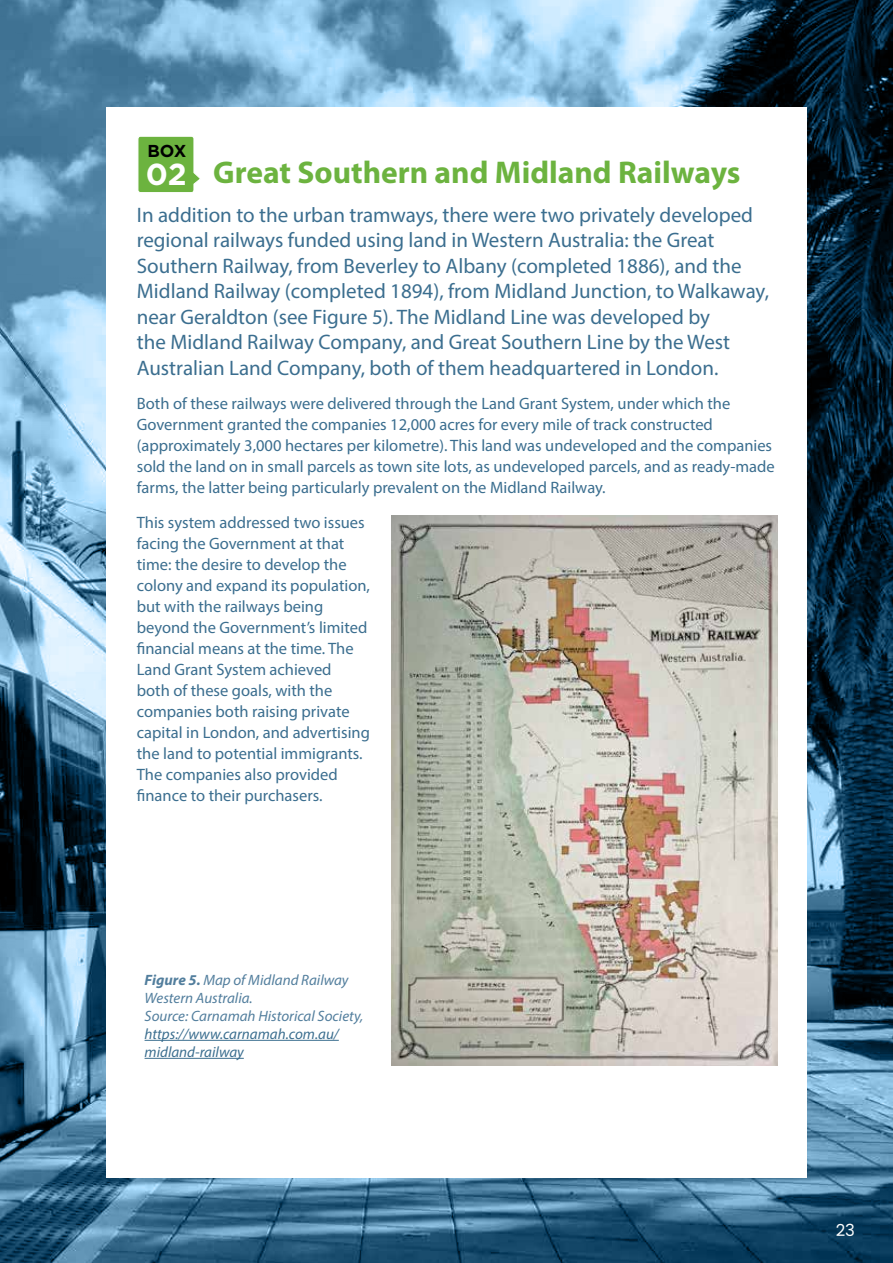
<style>
.page{position:relative;width:893px;height:1263px;background:#fff}
.page>*{position:absolute;margin:0;border:0;box-sizing:border-box;transform-origin:0 0}
.t1{font:700 31.5px "Myriad Pro";color:#6cb33f}
.t2{font:700 30.3px "Gotham";color:#fff}
.t3{font:21px/25.5px "Myriad Pro";color:#3b6e8f}
.t4{font:700 17.25px "Gotham";color:#000}
.t5{font:16.5px/21px "Myriad Pro";color:#3b6e8f}
.t6{font:16.5px "Poppins";color:#fff}
.t7{font:italic 15px/18px "Myriad Pro";color:#527e9d}
.t8{font:italic 15px/18px "Myriad Pro";color:#3b6e8f}
.s1{font-weight:700}
</style>
<div class="page">
<img style="left:0;top:0;width:893px;height:1263px">
<div style="left:106px;top:107px;width:700px;height:1070px;background:#fff"></div>
<img style="left:391px;top:515px;width:387px;height:550px">
<hr style="left:145px;top:1040px;width:194px;height:1px;background:#3b6e8f">
<hr style="left:145px;top:1058px;width:99px;height:1px;background:#3b6e8f">
<svg style="left:138px;top:136px;width:62px;height:56px;background:#7dbb55"></svg>
<p class="t4" style="left:147px;top:139px;width:41px">BOX</p>
<h2 class="t2" style="left:146px;top:154px;width:43px">02</h2>
<h1 class="t1" style="left:213px;top:151px;width:529px">Great Southern and Midland Railways</h1>
<p class="t3" style="left:137px;top:202px;width:634px">In addition to the urban tramways, there were two privately developed regional railways funded using land in Western Australia: the Great Southern Railway, from Beverley to Albany (completed 1886), and the Midland Railway (completed 1894), from Midland Junction, to Walkaway, near Geraldton (see Figure 5). The Midland Line was developed by<br>the Midland Railway Company, and Great Southern Line by the West Australian Land Company, both of them headquartered in London.</p>
<p class="t5" style="left:137px;top:393px;width:639px">Both of these railways were delivered through the Land Grant System, under which the Government granted the companies 12,000 acres for every mile of track constructed (approximately 3,000 hectares per kilometre). This land was undeveloped and the companies sold the land on in small parcels as town site lots, as undeveloped parcels, and as ready-made farms, the latter being particularly prevalent on the Midland Railway.</p>
<p class="t5" style="left:137px;top:511px;width:235px">This system addressed two issues facing the Government at that time: the desire to develop the colony and expand its population, but with the railways being beyond the Government’s limited financial means at the time. The<br>Land Grant System achieved<br>both of these goals, with the companies both raising private capital in London, and advertising the land to potential immigrants.<br>The companies also provided finance to their purchasers.</p>
<p class="t7" style="left:145px;top:970px;width:220px"><span class="s1">Figure 5.</span> Map of Midland Railway<br>Western Australia.<br>Source: Carnamah Historical Society,</p>
<p class="t8" style="left:145px;top:1024px;width:196px">https://www.carnamah.com.au/ midland-railway</p>
<p class="t6" style="left:836px;top:1218px;width:21px">23</p>
</div>
